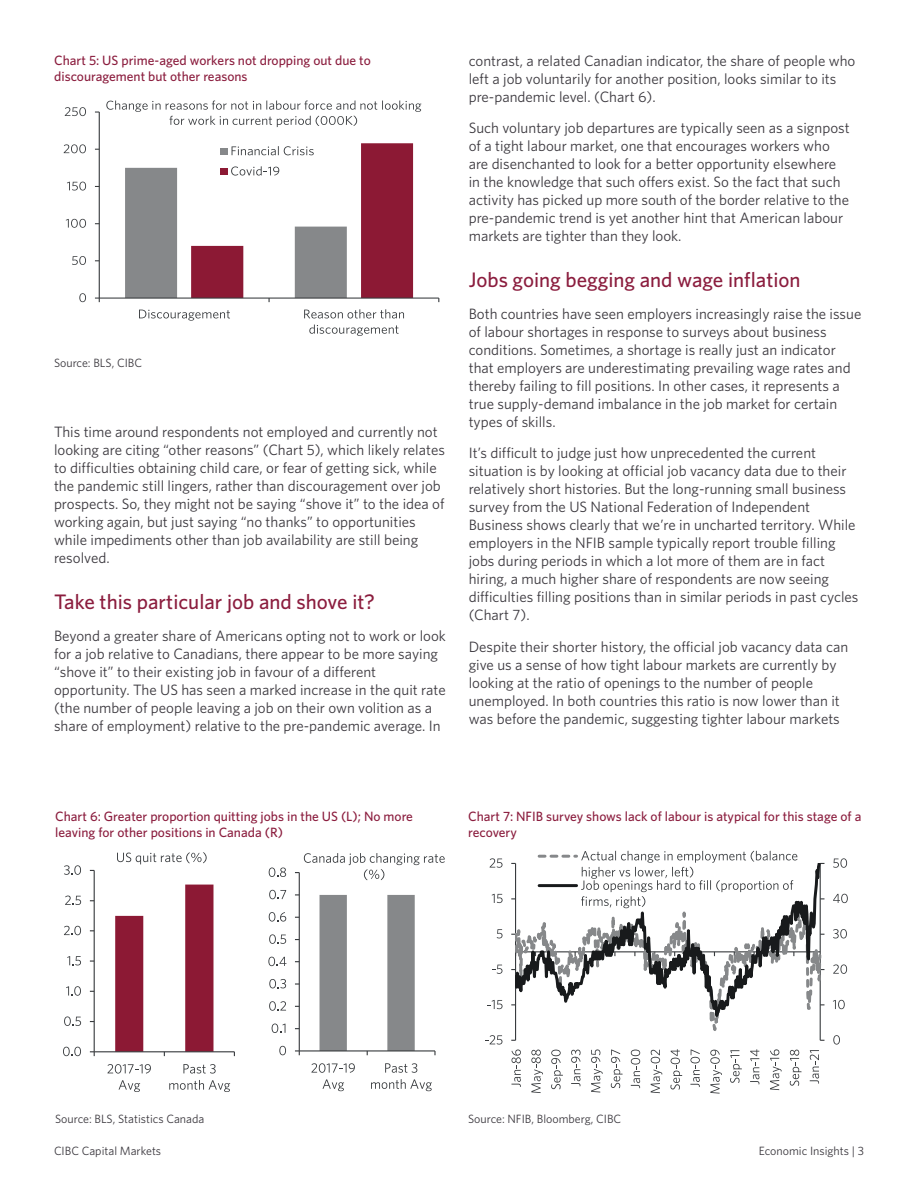
<style>
.page{position:relative;width:918px;height:1188px;background:#fff}
.page>*{position:absolute;margin:0;border:0;box-sizing:border-box;transform-origin:0 0}
.Heading_H3{font:500 21px "Whitney";color:#8b1d3e}
.Body_Text{font:15px/18px "Whitney";color:#3b383e}
.Table_Heading___Grap{font:500 13.5px/16.2px "Whitney";color:#8b1d3e}
.Source{font:12px "Whitney";color:#3b383e}
</style>
<div class="page">
<hr style="left:99px;top:112px;width:1px;height:186px;background:#383b3e">
<hr style="left:99px;top:298px;width:340px;height:1px;background:#383b3e">
<svg style="left:79px;top:293px;width:7px;height:9px"></svg>
<svg style="left:72px;top:256px;width:14px;height:9px"></svg>
<svg style="left:66px;top:219px;width:20px;height:9px"></svg>
<svg style="left:67px;top:182px;width:19px;height:9px"></svg>
<svg style="left:64px;top:144px;width:22px;height:9px"></svg>
<svg style="left:65px;top:107px;width:21px;height:9px"></svg>
<svg style="left:139px;top:310px;width:91px;height:11px"></svg>
<svg style="left:304px;top:309px;width:100px;height:9px"></svg>
<svg style="left:309px;top:324px;width:90px;height:12px"></svg>
<svg style="left:125px;top:143px;width:288px;height:159px"></svg>
<svg style="left:106px;top:100px;width:315px;height:27px"></svg>
<hr style="left:94px;top:870px;width:1px;height:182px;background:#383b3e">
<hr style="left:94px;top:1051px;width:140px;height:1px;background:#383b3e">
<svg style="left:90px;top:1051px;width:5px;height:5px"></svg>
<svg style="left:115px;top:885px;width:98px;height:171px"></svg>
<svg style="left:63px;top:1047px;width:18px;height:9px"></svg>
<svg style="left:64px;top:1016px;width:17px;height:10px"></svg>
<svg style="left:66px;top:986px;width:15px;height:10px"></svg>
<svg style="left:67px;top:956px;width:14px;height:9px"></svg>
<svg style="left:64px;top:926px;width:17px;height:9px"></svg>
<svg style="left:65px;top:896px;width:16px;height:9px"></svg>
<svg style="left:64px;top:865px;width:17px;height:10px"></svg>
<svg style="left:107px;top:1064px;width:44px;height:10px"></svg>
<svg style="left:119px;top:1080px;width:21px;height:12px"></svg>
<svg style="left:183px;top:1064px;width:33px;height:10px"></svg>
<svg style="left:169px;top:1080px;width:61px;height:12px"></svg>
<svg style="left:117px;top:852px;width:90px;height:12px"></svg>
<hr style="left:299px;top:873px;width:1px;height:178px;background:#383b3e">
<hr style="left:299px;top:1050px;width:136px;height:2px;background:#383b3e">
<svg style="left:295px;top:1050px;width:5px;height:5px"></svg>
<svg style="left:320px;top:895px;width:95px;height:160px"></svg>
<svg style="left:279px;top:1046px;width:7px;height:9px"></svg>
<svg style="left:272px;top:1024px;width:13px;height:9px"></svg>
<svg style="left:269px;top:1001px;width:17px;height:10px"></svg>
<svg style="left:269px;top:979px;width:17px;height:9px"></svg>
<svg style="left:268px;top:957px;width:18px;height:9px"></svg>
<svg style="left:269px;top:934px;width:17px;height:10px"></svg>
<svg style="left:269px;top:912px;width:17px;height:10px"></svg>
<svg style="left:269px;top:890px;width:17px;height:9px"></svg>
<svg style="left:269px;top:868px;width:17px;height:9px"></svg>
<svg style="left:311px;top:1063px;width:44px;height:10px"></svg>
<svg style="left:323px;top:1079px;width:21px;height:12px"></svg>
<svg style="left:385px;top:1063px;width:32px;height:10px"></svg>
<svg style="left:371px;top:1079px;width:61px;height:12px"></svg>
<svg style="left:295px;top:853px;width:150px;height:27px"></svg>
<hr style="left:515px;top:863px;width:1px;height:177px;background:#383b3e">
<svg style="left:516px;top:863px;width:305px;height:178px"></svg>
<svg style="left:833px;top:1035px;width:7px;height:10px"></svg>
<svg style="left:833px;top:1000px;width:12px;height:9px"></svg>
<svg style="left:833px;top:964px;width:14px;height:10px"></svg>
<svg style="left:833px;top:929px;width:14px;height:9px"></svg>
<svg style="left:833px;top:894px;width:15px;height:9px"></svg>
<svg style="left:833px;top:858px;width:14px;height:10px"></svg>
<svg style="left:485px;top:1035px;width:17px;height:10px"></svg>
<svg style="left:487px;top:1000px;width:16px;height:9px"></svg>
<svg style="left:492px;top:965px;width:10px;height:9px"></svg>
<svg style="left:497px;top:929px;width:6px;height:9px"></svg>
<svg style="left:492px;top:894px;width:11px;height:9px"></svg>
<svg style="left:490px;top:858px;width:13px;height:10px"></svg>
<svg style="left:511px;top:1050px;width:10px;height:37px"></svg>
<svg style="left:531px;top:1050px;width:12px;height:43px"></svg>
<svg style="left:551px;top:1050px;width:12px;height:39px"></svg>
<svg style="left:571px;top:1050px;width:10px;height:36px"></svg>
<svg style="left:591px;top:1049px;width:12px;height:44px"></svg>
<svg style="left:611px;top:1050px;width:12px;height:38px"></svg>
<svg style="left:631px;top:1050px;width:9px;height:38px"></svg>
<svg style="left:651px;top:1050px;width:11px;height:43px"></svg>
<svg style="left:670px;top:1049px;width:12px;height:41px"></svg>
<svg style="left:690px;top:1049px;width:10px;height:38px"></svg>
<svg style="left:710px;top:1050px;width:12px;height:44px"></svg>
<svg style="left:730px;top:1050px;width:12px;height:33px"></svg>
<svg style="left:750px;top:1049px;width:9px;height:35px"></svg>
<svg style="left:770px;top:1049px;width:12px;height:41px"></svg>
<svg style="left:790px;top:1050px;width:12px;height:36px"></svg>
<svg style="left:810px;top:1050px;width:9px;height:34px"></svg>
<svg style="left:539px;top:851px;width:258px;height:57px"></svg>
<p class="Table_Heading___Grap" style="left:54px;top:52px;width:318px">Chart 5: US prime-aged workers not dropping out due to discouragement but other reasons</p>
<p class="Source" style="left:54px;top:355px;width:90px">Source: BLS, CIBC</p>
<p class="Body_Text" style="left:54px;top:423px;width:392px">This time around respondents not employed and currently not looking are citing “other reasons” (Chart 5), which likely relates to difficulties obtaining child care, or fear of getting sick, while the pandemic still lingers, rather than discouragement over job prospects. So, they might not be saying “shove it” to the idea of working again, but just saying “no thanks” to opportunities while impediments other than job availability are still being resolved.</p>
<h3 class="Heading_H3" style="left:54px;top:588px;width:323px">Take this particular job and shove it?</h3>
<p class="Body_Text" style="left:54px;top:626px;width:393px">Beyond a greater share of Americans opting not to work or look for a job relative to Canadians, there appear to be more saying “shove it” to their existing job in favour of a different opportunity. The US has seen a marked increase in the quit rate (the number of people leaving a job on their own volition as a share of employment) relative to the pre-pandemic average. In</p>
<p class="Body_Text" style="left:469px;top:51px;width:388px">contrast, a related Canadian indicator, the share of people who left a job voluntarily for another position, looks similar to its pre-pandemic level. (Chart 6).</p>
<p class="Body_Text" style="left:469px;top:119px;width:382px">Such voluntary job departures are typically seen as a signpost of a tight labour market, one that encourages workers who are disenchanted to look for a better opportunity elsewhere in the knowledge that such offers exist. So the fact that such activity has picked up more south of the border relative to the pre-pandemic trend is yet another hint that American labour markets are tighter than they look.</p>
<h3 class="Heading_H3" style="left:469px;top:266px;width:333px">Jobs going begging and wage inflation</h3>
<p class="Body_Text" style="left:469px;top:304px;width:394px">Both countries have seen employers increasingly raise the issue of labour shortages in response to surveys about business conditions. Sometimes, a shortage is really just an indicator that employers are underestimating prevailing wage rates and thereby failing to fill positions. In other cases, it represents a true supply-demand imbalance in the job market for certain types of skills.</p>
<p class="Body_Text" style="left:469px;top:444px;width:391px">It’s difficult to judge just how unprecedented the current situation is by looking at official job vacancy data due to their relatively short histories. But the long-running small business survey from the US National Federation of Independent Business shows clearly that we’re in uncharted territory. While employers in the NFIB sample typically report trouble filling jobs during periods in which a lot more of them are in fact hiring, a much higher share of respondents are now seeing difficulties filling positions than in similar periods in past cycles (Chart 7).</p>
<p class="Body_Text" style="left:469px;top:637px;width:381px">Despite their shorter history, the official job vacancy data can give us a sense of how tight labour markets are currently by looking at the ratio of openings to the number of people unemployed. In both countries this ratio is now lower than it was before the pandemic, suggesting tighter labour markets</p>
<p class="Table_Heading___Grap" style="left:55px;top:808px;width:359px">Chart 6: Greater proportion quitting jobs in the US (L); No more leaving for other positions in Canada (R)</p>
<p class="Table_Heading___Grap" style="left:468px;top:808px;width:395px">Chart 7: NFIB survey shows lack of labour is atypical for this stage of a recovery</p>
<p class="Source" style="left:55px;top:1111px;width:151px">Source: BLS, Statistics Canada</p>
<p class="Source" style="left:468px;top:1111px;width:155px">Source: NFIB, Bloomberg, CIBC</p>
<p class="Source" style="left:54px;top:1143px;width:109px">CIBC Capital Markets</p>
<p class="Source" style="left:759px;top:1143px;width:107px">Economic Insights | 3</p>
</div>
